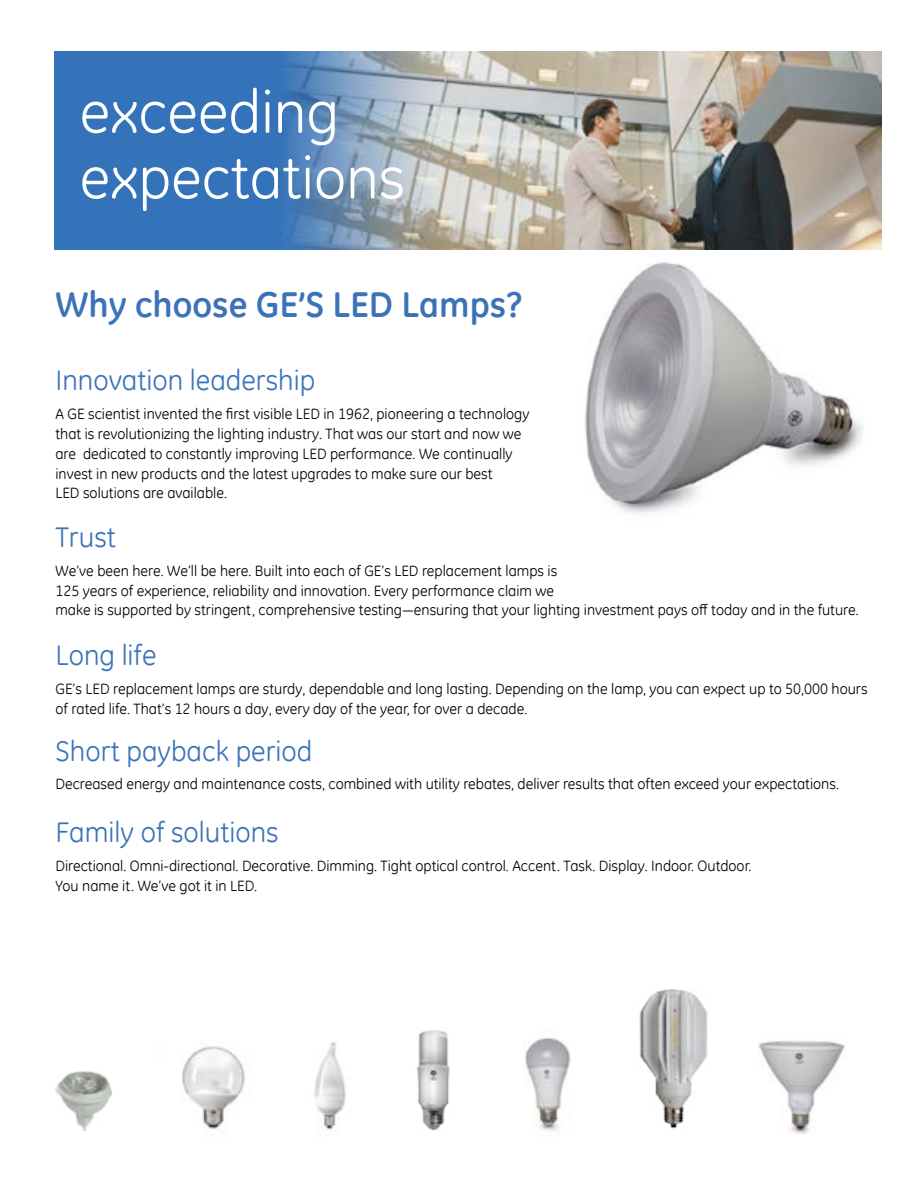
<style>
.page{position:relative;width:918px;height:1188px;background:#fff}
.page>*{position:absolute;margin:0;border:0;box-sizing:border-box;transform-origin:0 0}
.t1{font:60px/65.7px "GE Inspira";color:#fff}
.t2{font:700 36px "GE Inspira";color:#3b73b9}
.t3{font:28.5px "GE Inspira";color:#3b73b9}
.t4{font:15px/19.8px "GE Inspira";color:#000}
</style>
<div class="page">
<img style="left:54px;top:52px;width:827px;height:198px">
<img style="left:585px;top:262px;width:279px;height:252px">
<img style="left:181px;top:1046px;width:64px;height:83px">
<img style="left:314px;top:1042px;width:32px;height:88px">
<img style="left:525px;top:1037px;width:46px;height:94px">
<img style="left:758px;top:1040px;width:87px;height:95px">
<img style="left:55px;top:1071px;width:57px;height:60px">
<img style="left:417px;top:1030px;width:33px;height:100px">
<img style="left:639px;top:990px;width:69px;height:139px">
<h1 class="t1" style="left:80px;top:78px;width:327px">exceeding expectations</h1>
<h2 class="t2" style="left:55px;top:281px;width:468px">Why choose GE’S LED Lamps?</h2>
<h3 class="t3" style="left:55px;top:362px;width:261px">Innovation leadership</h3>
<p class="t4" style="left:55px;top:404px;width:476px">A GE scientist invented the first visible LED in 1962, pioneering a technology that is revolutionizing the lighting industry. That was our start and now we are dedicated to constantly improving LED performance. We continually invest in new products and the latest upgrades to make sure our best<br>LED solutions are available.</p>
<h3 class="t3" style="left:55px;top:519px;width:62px">Trust</h3>
<p class="t4" style="left:55px;top:560px;width:805px">We’ve been here. We’ll be here. Built into each of GE’s LED replacement lamps is<br>125 years of experience, reliability and innovation. Every performance claim we<br>make is supported by stringent, comprehensive testing—ensuring that your lighting investment pays off today and in the future.</p>
<h3 class="t3" style="left:55px;top:637px;width:103px">Long life</h3>
<p class="t4" style="left:55px;top:679px;width:814px">GE’s LED replacement lamps are sturdy, dependable and long lasting. Depending on the lamp, you can expect up to 50,000 hours of rated life. That’s 12 hours a day, every day of the year, for over a decade.</p>
<h3 class="t3" style="left:55px;top:732px;width:258px">Short payback period</h3>
<p class="t4" style="left:55px;top:774px;width:785px">Decreased energy and maintenance costs, combined with utility rebates, deliver results that often exceed your expectations.</p>
<h3 class="t3" style="left:55px;top:814px;width:225px">Family of solutions</h3>
<p class="t4" style="left:55px;top:856px;width:698px">Directional. Omni-directional. Decorative. Dimming. Tight optical control. Accent. Task. Display. Indoor. Outdoor.<br>You name it. We’ve got it in LED.</p>
</div>
